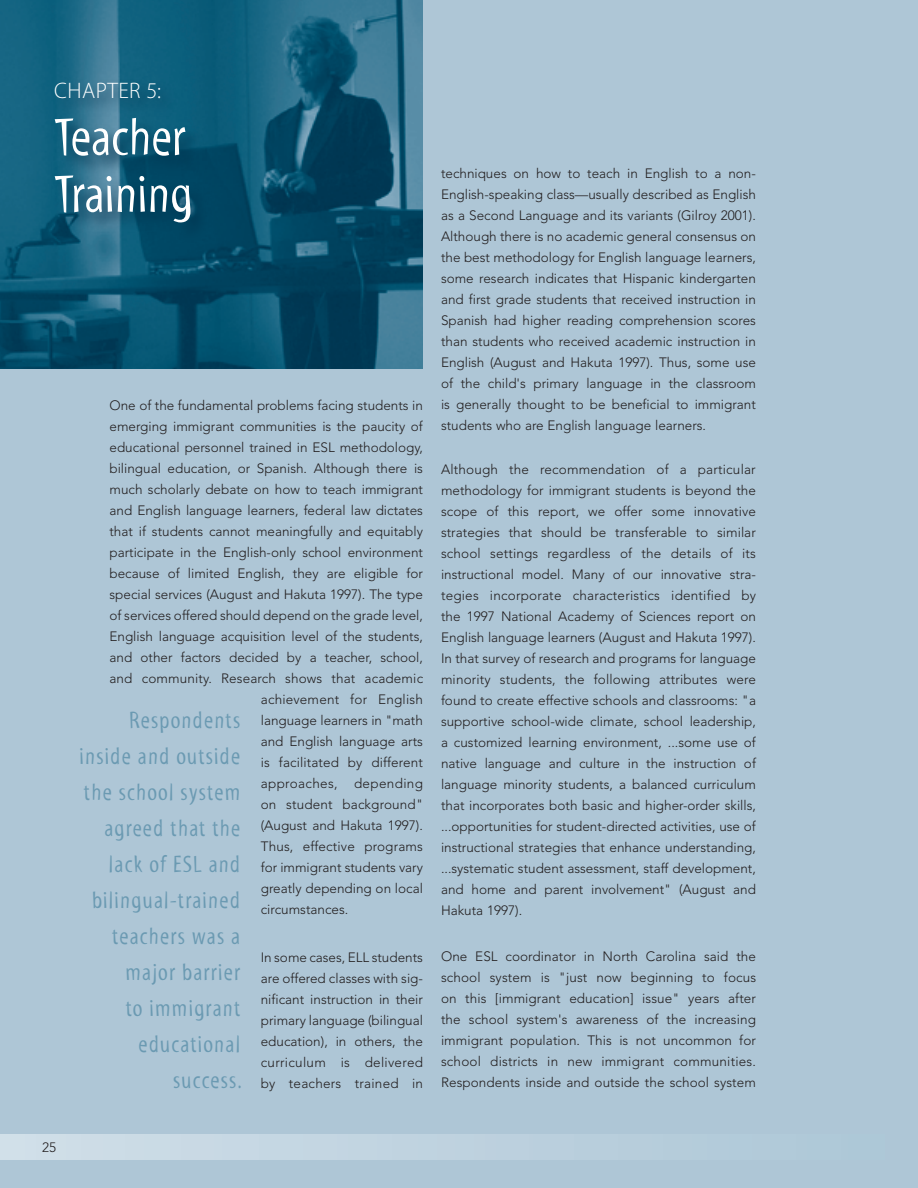
<style>
.page{position:relative;width:918px;height:1188px;background:#aec6d6}
.page>*{position:absolute;margin:0;border:0;box-sizing:border-box;transform-origin:0 0}
.t1{font:54px/57px "Myriad Std Tilt";color:#fff}
.t2{font:24px/36px "Myriad Std Tilt";letter-spacing:.05em;color:#6b9ab2;text-align:right}
.t3{font:300 22.5px "Myriad Pro";letter-spacing:.02em;color:#fff}
.t4{font:300 13.5px/21px "Avenir";color:#231f20;text-align:justify}
.t5{font:300 13.5px "Avenir";letter-spacing:.025em;color:#231f20}
</style>
<div class="page">
<img style="left:0;top:0;width:423px;height:369px">
<svg style="left:51px;top:77px;width:161px;height:166px;background:#165c79"></svg>
<div style="left:0;top:1134px;width:918px;height:26px;background:linear-gradient(to right,#d1dfe8,#abc6d6)"></div>
<h3 class="t3" style="left:54px;top:78px;width:109px">CHAPTER 5:</h3>
<h1 class="t1" style="left:54px;top:110px;width:140px">Teacher<br>Training</h1>
<p class="t4" style="left:110px;top:395px;width:315px">One of the fundamental problems facing students in</p>
<p class="t4" style="left:110px;top:416px;width:315px">emerging immigrant communities is the paucity of</p>
<p class="t4" style="left:110px;top:437px;width:315px">educational personnel trained in ESL methodology,</p>
<p class="t4" style="left:110px;top:458px;width:315px">bilingual education, or Spanish. Although there is</p>
<p class="t4" style="left:110px;top:479px;width:315px">much scholarly debate on how to teach immigrant</p>
<p class="t4" style="left:110px;top:500px;width:315px">and English language learners, federal law dictates</p>
<p class="t4" style="left:110px;top:521px;width:315px">that if students cannot meaningfully and equitably</p>
<p class="t4" style="left:110px;top:542px;width:315px">participate in the English-only school environment</p>
<p class="t4" style="left:110px;top:563px;width:315px">because of limited English, they are eligible for</p>
<p class="t4" style="left:110px;top:584px;width:315px">special services (August and Hakuta 1997). The type</p>
<p class="t4" style="left:110px;top:605px;width:315px">of services offered should depend on the grade level,</p>
<p class="t4" style="left:110px;top:626px;width:315px">English language acquisition level of the students,</p>
<p class="t4" style="left:110px;top:647px;width:315px">and other factors decided by a teacher, school,</p>
<p class="t4" style="left:110px;top:668px;width:315px">and community. Research shows that academic</p>
<p class="t4" style="left:261px;top:689px;width:164px">achievement for English</p>
<p class="t4" style="left:261px;top:710px;width:164px">language learners in "math</p>
<p class="t4" style="left:261px;top:731px;width:164px">and English language arts</p>
<p class="t4" style="left:261px;top:752px;width:164px">is facilitated by different</p>
<p class="t5" style="left:261px;top:775px;width:164px">approaches, depending</p>
<p class="t4" style="left:261px;top:794px;width:164px">on student background"</p>
<p class="t4" style="left:261px;top:815px;width:164px">(August and Hakuta 1997).</p>
<p class="t4" style="left:261px;top:836px;width:164px">Thus, effective programs</p>
<p class="t4" style="left:261px;top:857px;width:164px">for immigrant students vary</p>
<p class="t4" style="left:261px;top:878px;width:164px">greatly depending on local</p>
<p class="t4" style="left:261px;top:899px;width:89px">circumstances.</p>
<p class="t4" style="left:261px;top:947px;width:164px">In some cases, ELL students are offered classes with sig&shy;nificant instruction in their primary language (bilingual education), in others, the curriculum is delivered by teachers trained in</p>
<h2 class="t2" style="left:80px;top:703px;width:164px">Respondents inside and outside the school system agreed that the lack of ESL and bilingual-trained teachers was a major barrier<br>to immigrant educational success.</h2>
<p class="t4" style="left:441px;top:163px;width:317px">techniques on how to teach in English to a non-English-speaking class—usually described as English as a Second Language and its variants (Gilroy 2001).<br>Although there is no academic general consensus on the best methodology for English language learners, some research indicates that Hispanic kindergarten and first grade students that received instruction in Spanish had higher reading comprehension scores than students who received academic instruction in English (August and Hakuta 1997). Thus, some use of the child's primary language in the classroom is generally thought to be beneficial to immigrant students who are English language learners.</p>
<p class="t4" style="left:441px;top:459px;width:317px">Although the recommendation of a particular methodology for immigrant students is beyond the scope of this report, we offer some innovative strategies that should be transferable to similar school settings regardless of the details of its instructional model. Many of our innovative stra&shy;tegies incorporate characteristics identified by the 1997 National Academy of Sciences report on English language learners (August and Hakuta 1997).<br>In that survey of research and programs for language minority students, the following attributes were found to create effective schools and classrooms: "a supportive school-wide climate, school leadership, a customized learning environment, ...some use of native language and culture in the instruction of language minority students, a balanced curriculum that incorporates both basic and higher-order skills, ...opportunities for student-directed activities, use of instructional strategies that enhance understanding, ...systematic student assessment, staff development, and home and parent involvement" (August and Hakuta 1997).</p>
<p class="t4" style="left:441px;top:946px;width:317px">One ESL coordinator in North Carolina said the school system is "just now beginning to focus on this [immigrant education] issue" years after the school system's awareness of the increasing immigrant population. This is not uncommon for school districts in new immigrant communities.<br>Respondents inside and outside the school system</p>
<p class="t4" style="left:42px;top:1137px;width:16px">25</p>
</div>
